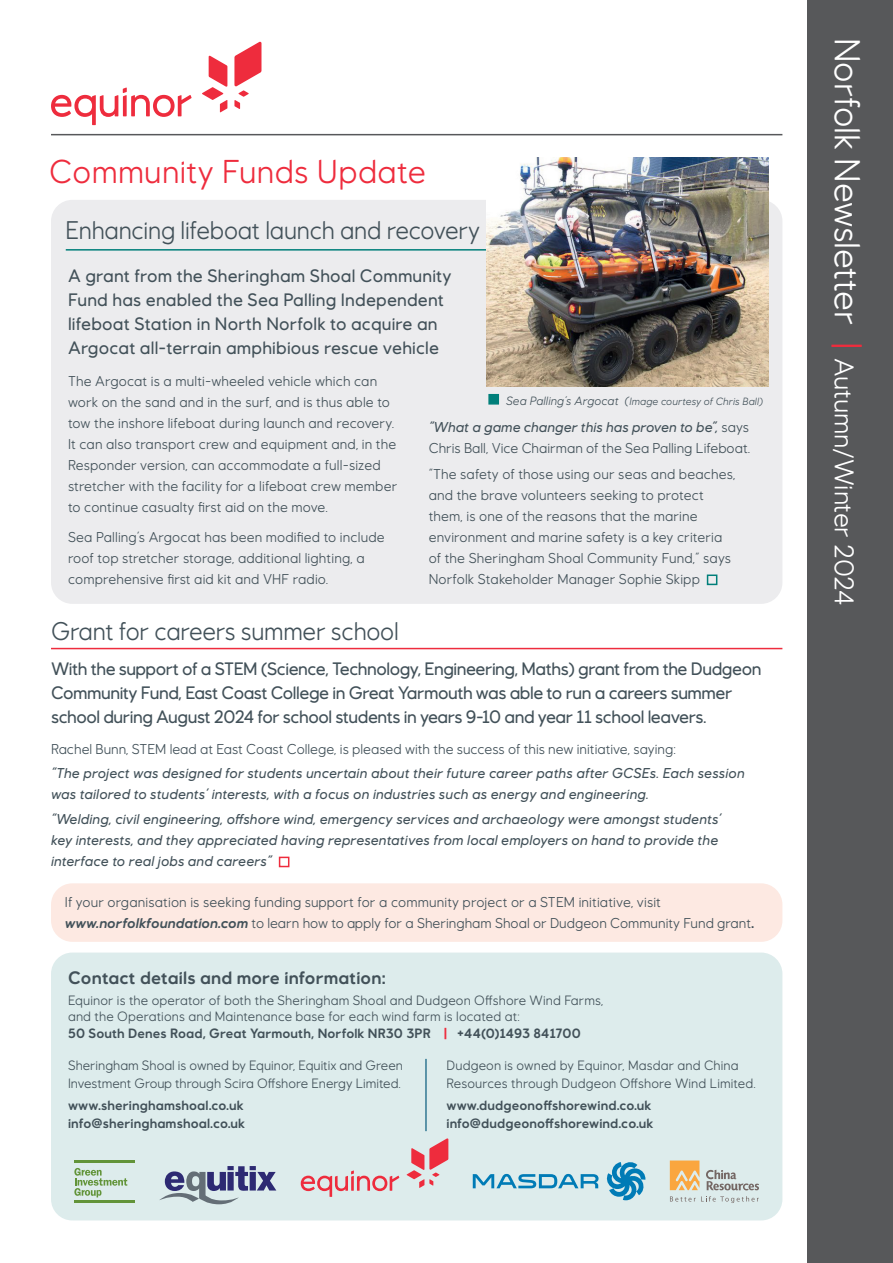
<style>
.page{position:relative;width:893px;height:1263px;background:#fff}
.page>*{position:absolute;margin:0;border:0;box-sizing:border-box;transform-origin:0 0}
.t1{font:36px "Equinor";letter-spacing:-.005em;color:#fff}
.t2{font:33px "Equinor";letter-spacing:.01em;color:#ee2c3d}
.t3{font:25.5px "Equinor";letter-spacing:-.01em;color:#425159}
.t4{font:500 18px/24px "Equinor";letter-spacing:-.025em;color:#425159}
.t5{font:500 18px/24px "Equinor";letter-spacing:.01em;color:#425159}
.t6{font:700 18px "Equinor";letter-spacing:.01em;color:#425159}
.t7{font:14.25px/21px "Equinor";letter-spacing:.01em;color:#425159}
.t8{font:italic 500 14.25px/21px "Equinor";letter-spacing:.01em;color:#425159}
.t9{font:13.5px/16.5px "Equinor";letter-spacing:.01em;color:#425159}
.t10{font:700 13.5px/18px "Equinor";letter-spacing:.01em;color:#425159}
.t11{font:italic 10.5px "Equinor";letter-spacing:.01em;color:#425159}
.s1{font-size:12px}
.s2{font-weight:500;font-style:italic}
.s3{font-weight:700;font-style:italic}
.s4{font-weight:700}
.s5{font-weight:700;color:#ee2c3d}
.s6{color:#ee2c3d}
.s7{font-size:27px}
</style>
<div class="page">
<div style="left:51px;top:952px;width:731px;height:268px;background:#ddecec;border-radius:21px"></div>
<svg style="left:301px;top:1138px;width:147px;height:59px"></svg>
<svg style="left:670px;top:1160px;width:29px;height:30px"></svg>
<svg style="left:670px;top:1196px;width:89px;height:7px"></svg>
<svg style="left:706px;top:1170px;width:53px;height:20px"></svg>
<hr style="left:75px;top:1160px;width:60px;height:3px;background:#629439">
<hr style="left:75px;top:1200px;width:60px;height:3px;background:#629439">
<svg style="left:74px;top:1168px;width:53px;height:29px"></svg>
<svg style="left:159px;top:1166px;width:117px;height:38px"></svg>
<svg style="left:606px;top:1162px;width:40px;height:38px"></svg>
<svg style="left:473px;top:1174px;width:125px;height:14px"></svg>
<div style="left:51px;top:200px;width:731px;height:404px;background:#ececee;border-radius:21px"></div>
<div style="left:707px;top:574px;width:10px;height:11px;border:2px solid #007f7a"></div>
<div style="left:51px;top:883px;width:731px;height:59px;background:#fde9e2;border-radius:21px"></div>
<hr style="left:425px;top:1059px;width:2px;height:72px;background:#327893">
<div style="left:807px;top:0;width:86px;height:1263px;background:#57585a"></div>
<svg style="left:51px;top:41px;width:210px;height:84px"></svg>
<hr style="left:51px;top:134px;width:731px;height:1px;background:#57585a">
<div style="left:488px;top:394px;width:11px;height:11px;background:#007f7a;border:2px solid #007f7a"></div>
<div style="left:279px;top:857px;width:10px;height:10px;border:2px solid #ee2c3d"></div>
<hr style="left:51px;top:648px;width:731px;height:1px;background:#ee2c3d">
<hr style="left:66px;top:249px;width:449px;height:2px;background:#007f7a">
<img style="left:487px;top:157px;width:281px;height:230px">
<h2 class="t2" style="left:49px;top:152px;width:378px">Community Funds Update</h2>
<h3 class="t3" style="left:66px;top:215px;width:416px">Enhancing lifeboat launch and recovery</h3>
<p class="t5" style="left:68px;top:264px;width:385px">A grant from the Sheringham Shoal Community Fund has enabled the Sea Palling Independent lifeboat Station in North Norfolk to acquire an Argocat all-terrain amphibious rescue vehicle</p>
<p class="t7" style="left:68px;top:371px;width:331px">The Argocat is a multi-wheeled vehicle which can work on the sand and in the surf, and is thus able to tow the inshore lifeboat during launch and recovery.<br>It can also transport crew and equipment and, in the Responder version, can accommodate a full-sized stretcher with the facility for a lifeboat crew member to continue casualty first aid on the move.</p>
<p class="t7" style="left:68px;top:526px;width:318px">Sea Palling’s Argocat has been modified to include roof top stretcher storage, additional lighting, a comprehensive first aid kit and VHF radio.</p>
<h3 class="t3" style="left:51px;top:616px;width:349px">Grant for careers summer school</h3>
<p class="t11" style="left:506px;top:395px;width:259px"><span class="s1">Sea Palling’s Argocat (</span>Image courtesy of Chris Ball)</p>
<p class="t7" style="left:429px;top:417px;width:323px"><span class="s2">“What a game changer this has proven to be”,</span> says<br>Chris Ball, Vice Chairman of the Sea Palling Lifeboat.</p>
<p class="t7" style="left:429px;top:463px;width:308px">“The safety of those using our seas and beaches, and the brave volunteers seeking to protect them, is one of the reasons that the marine environment and marine safety is a key criteria of the Sheringham Shoal Community Fund,” says Norfolk Stakeholder Manager Sophie Skipp</p>
<p class="t4" style="left:51px;top:656px;width:712px">With the support of a STEM (Science, Technology, Engineering, Maths) grant from the Dudgeon<br>Community Fund, East Coast College in Great Yarmouth was able to run a careers summer school during August 2024 for school students in years 9-10 and year 11 school leavers.</p>
<p class="t7" style="left:51px;top:738px;width:626px">Rachel Bunn, STEM lead at East Coast College, is pleased with the success of this new initiative, saying:</p>
<p class="t8" style="left:51px;top:762px;width:695px">“The project was designed for students uncertain about their future career paths after GCSEs. Each session was tailored to students’ interests, with a focus on industries such as energy and engineering.</p>
<p class="t8" style="left:51px;top:808px;width:672px">“Welding, civil engineering, offshore wind, emergency services and archaeology were amongst students’ key interests, and they appreciated having representatives from local employers on hand to provide the interface to real jobs and careers”</p>
<p class="t7" style="left:65px;top:892px;width:691px">If your organisation is seeking funding support for a community project or a STEM initiative, visit <span class="s3">www.norfolkfoundation.com</span> to learn how to apply for a Sheringham Shoal or Dudgeon Community Fund grant<span class="s4">.</span></p>
<p class="t6" style="left:68px;top:967px;width:319px">Contact details and more information:</p>
<p class="t9" style="left:68px;top:991px;width:537px">Equinor is the operator of both the Sheringham Shoal and Dudgeon Offshore Wind Farms, and the Operations and Maintenance base for each wind farm is located at:<br><span class="s4">50 South Denes Road, Great Yarmouth, Norfolk NR30 3PR</span> <span class="s5">|</span> <span class="s4">+44(0)1493 841700</span></p>
<p class="t9" style="left:68px;top:1056px;width:336px;line-height:18px">Sheringham Shoal is owned by Equinor, Equitix and Green<br>Investment Group through Scira Offshore Energy Limited.</p>
<p class="t10" style="left:68px;top:1096px;width:179px">www.sheringhamshoal.co.uk info@sheringhamshoal.co.uk</p>
<p class="t9" style="left:446px;top:1056px;width:311px;line-height:18px">Dudgeon is owned by Equinor, Masdar and China<br>Resources through Dudgeon Offshore Wind Limited.</p>
<p class="t10" style="left:446px;top:1096px;width:208px">www.dudgeonoffshorewind.co.uk info@dudgeonoffshorewind.co.uk</p>
<h1 class="t1" style="left:868px;top:38px;width:569px;rotate:90deg">Norfolk Newsletter <span class="s6">|</span> <span class="s7">Autumn/Winter 2024</span></h1>
</div>
